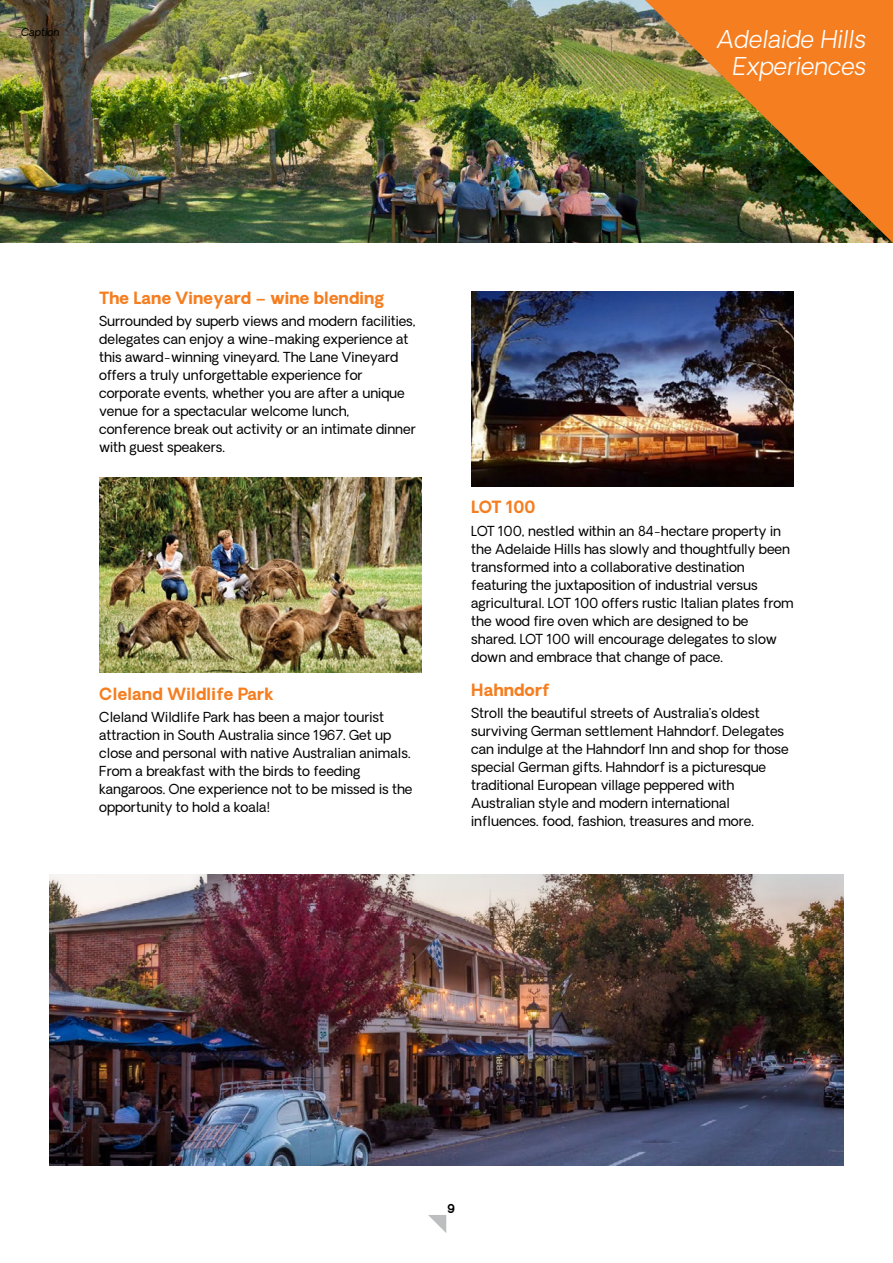
<style>
.page{position:relative;width:893px;height:1263px;background:#fff}
.page>*{position:absolute;margin:0;border:0;box-sizing:border-box;transform-origin:0 0}
.t1{font:italic 300 24px/27px "Oakes Grotesk";color:#fff;text-align:right}
.t2{font:700 16.5px "Oakes Grotesk";letter-spacing:.01em;color:#f57e20}
.t3{font:13.5px/18px "Oakes Grotesk";color:#000}
.t4{font:700 12px "Oakes Grotesk";color:#000}
.t5{font:italic 10.5px "Oakes Grotesk";color:#000}
</style>
<div class="page">
<svg style="left:428px;top:1215px;width:18px;height:18px"></svg>
<img style="left:0;top:0;width:645px;height:243px">
<img style="left:50px;top:874px;width:793px;height:291px">
<img style="left:645px;top:0;width:248px;height:243px">
<img style="left:99px;top:478px;width:322px;height:194px">
<img style="left:471px;top:292px;width:322px;height:194px">
<p class="t5" style="left:21px;top:25px;width:40px">Caption</p>
<h1 class="t1" style="left:717px;top:26px;width:151px">Adelaide Hills<br>Experiences</h1>
<p class="t2" style="left:99px;top:287px;width:287px">The Lane Vineyard – wine blending</p>
<p class="t3" style="left:99px;top:312px;width:318px">Surrounded by superb views and modern facilities, delegates can enjoy a wine-making experience at this award-winning vineyard. The Lane Vineyard offers a truly unforgettable experience for corporate events, whether you are after a unique venue for a spectacular welcome lunch, conference break out activity or an intimate dinner with guest speakers.</p>
<p class="t2" style="left:99px;top:682px;width:176px">Cleland Wildlife Park</p>
<p class="t3" style="left:99px;top:708px;width:315px">Cleland Wildlife Park has been a major tourist attraction in South Australia since 1967. Get up close and personal with native Australian animals.<br>From a breakfast with the birds to feeding kangaroos. One experience not to be missed is the opportunity to hold a koala!</p>
<p class="t2" style="left:471px;top:496px;width:66px">LOT 100</p>
<p class="t3" style="left:471px;top:522px;width:324px">LOT 100, nestled within an 84-hectare property in the Adelaide Hills has slowly and thoughtfully been transformed into a collaborative destination featuring the juxtaposition of industrial versus agricultural. LOT 100 offers rustic Italian plates from the wood fire oven which are designed to be shared. LOT 100 will encourage delegates to slow down and embrace that change of pace.</p>
<p class="t2" style="left:471px;top:678px;width:80px">Hahndorf</p>
<p class="t3" style="left:471px;top:704px;width:319px">Stroll the beautiful streets of Australia’s oldest surviving German settlement Hahndorf. Delegates can indulge at the Hahndorf Inn and shop for those special German gifts. Hahndorf is a picturesque traditional European village peppered with Australian style and modern international influences. food, fashion, treasures and more.</p>
<p class="t4" style="left:447px;top:1201px;width:9px">9</p>
</div>
